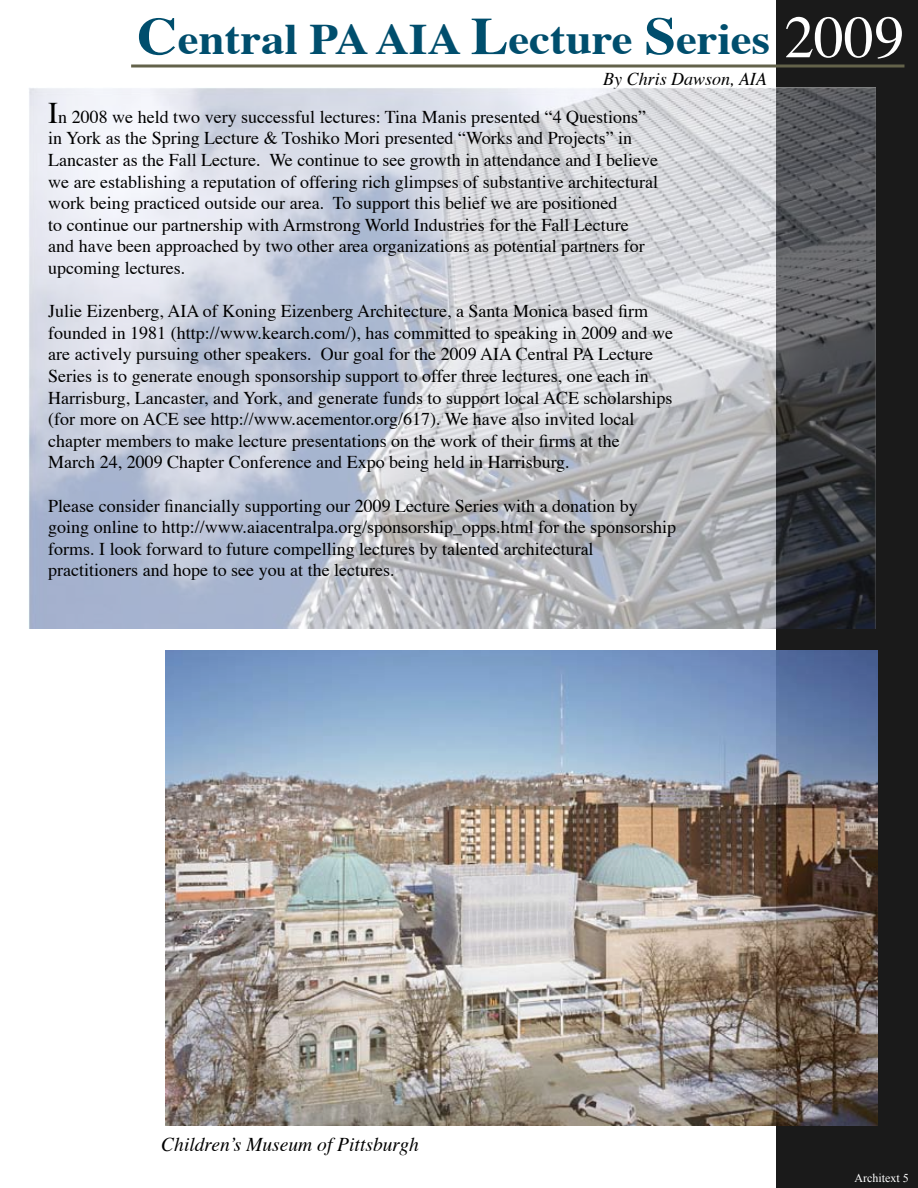
<style>
.page{position:relative;width:918px;height:1188px;background:#fff}
.page>*{position:absolute;margin:0;border:0;box-sizing:border-box;transform-origin:0 0}
.t1{font:60px "Times";color:#fff}
.t2{font:700 43.5px "Times";color:#004e6d;scale:1.08 1}
.t3{font:italic 19.5px "Times";color:#000}
.t4{font:18px/21.6px "Times";color:#000}
.t5{font:italic 18px "Times";color:#000}
.t6{font:12px "Times New Roman";color:#fff}
.s1{font-size:52.5px}
.s2{font-size:30px}
</style>
<div class="page">
<div style="left:776px;top:0;width:142px;height:1188px;background:#1a1a1a"></div>
<img style="left:29px;top:88px;width:847px;height:541px">
<img style="left:165px;top:650px;width:713px;height:476px">
<svg style="left:131px;top:64px;width:773px;height:4px;background:#807f6d"></svg>
<h2 class="t2" style="left:137px;top:-2px;width:588px"><span class="s1">C</span>entral PA AIA <span class="s1">L</span>ecture <span class="s1">S</span>eries</h2>
<p class="t5" style="left:603px;top:63px;width:165px">By Chris Dawson, AIA</p>
<p class="t4" style="left:48px;top:105px;width:612px"><span class="s2">I</span>n 2008 we held two very successful lectures: Tina Manis presented “4 Questions” in York as the Spring Lecture &amp; Toshiko Mori presented “Works and Projects” in Lancaster as the Fall Lecture. We continue to see growth in attendance and I believe we are establishing a reputation of offering rich glimpses of substantive architectural work being practiced outside our area. To support this belief we are positioned<br>to continue our partnership with Armstrong World Industries for the Fall Lecture and have been approached by two other area organizations as potential partners for upcoming lectures.</p>
<p class="t4" style="left:48px;top:299px;width:626px">Julie Eizenberg, AIA of Koning Eizenberg Architecture, a Santa Monica based firm founded in 1981 (http://www.kearch.com/), has committed to speaking in 2009 and we are actively pursuing other speakers. Our goal for the 2009 AIA Central PA Lecture Series is to generate enough sponsorship support to offer three lectures, one each in Harrisburg, Lancaster, and York, and generate funds to support local ACE scholarships (for more on ACE see http://www.acementor.org/617). We have also invited local chapter members to make lecture presentations on the work of their firms at the<br>March 24, 2009 Chapter Conference and Expo being held in Harrisburg.</p>
<p class="t4" style="left:48px;top:493px;width:629px">Please consider financially supporting our 2009 Lecture Series with a donation by going online to http://www.aiacentralpa.org/sponsorship_opps.html for the sponsorship forms. I look forward to future compelling lectures by talented architectural practitioners and hope to see you at the lectures.</p>
<h1 class="t1" style="left:784px;top:-19px;width:121px">2009</h1>
<p class="t3" style="left:161px;top:1127px;width:259px">Children’s Museum of Pittsburgh</p>
<p class="t6" style="left:855px;top:1171px;width:56px">Architext 5</p>
</div>
